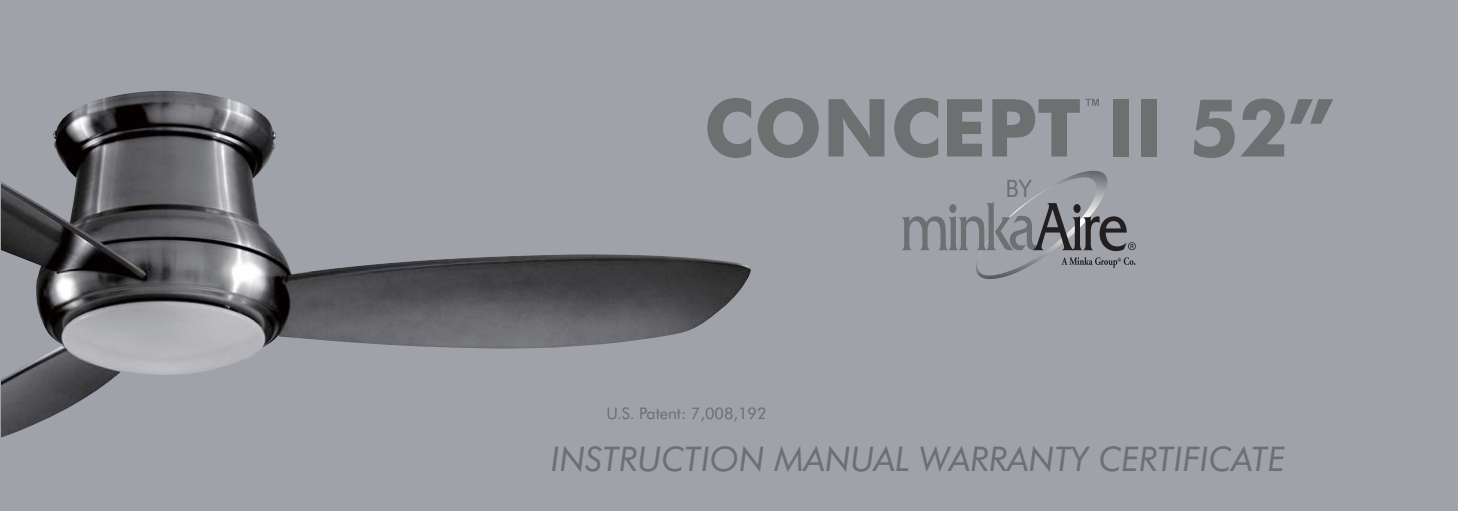
<style>
.page{position:relative;width:1458px;height:511px;background:#fff}
.page>*{position:absolute;margin:0;border:0;box-sizing:border-box;transform-origin:0 0}
.t1{font:700 80px "Futura BT";color:#6d6f71}
.t2{font:italic 34px "Futura BT";color:#6d6f71}
.t3{font:24px "Futura BT";color:#6d6f71}
.t4{font:16px "Futura BT";color:#6d6e70}
</style>
<div class="page">
<div style="left:0;top:0;width:1457px;height:510px;background:#9fa3a9"></div>
<img style="left:1px;top:90px;width:750px;height:348px">
<svg style="left:1085px;top:99px;width:13px;height:7px"></svg>
<svg style="left:902px;top:170px;width:233px;height:109px"></svg>
<h1 class="t1" style="left:703px;top:100px;width:632px">CONCEPT II 52”</h1>
<p class="t3" style="left:1005px;top:179px;width:28px">BY</p>
<p class="t4" style="left:606px;top:407px;width:161px">U.S. Patent: 7,008,192</p>
<p class="t2" style="left:550px;top:445px;width:735px">INSTRUCTION MANUAL WARRANTY CERTIFICATE</p>
</div>
